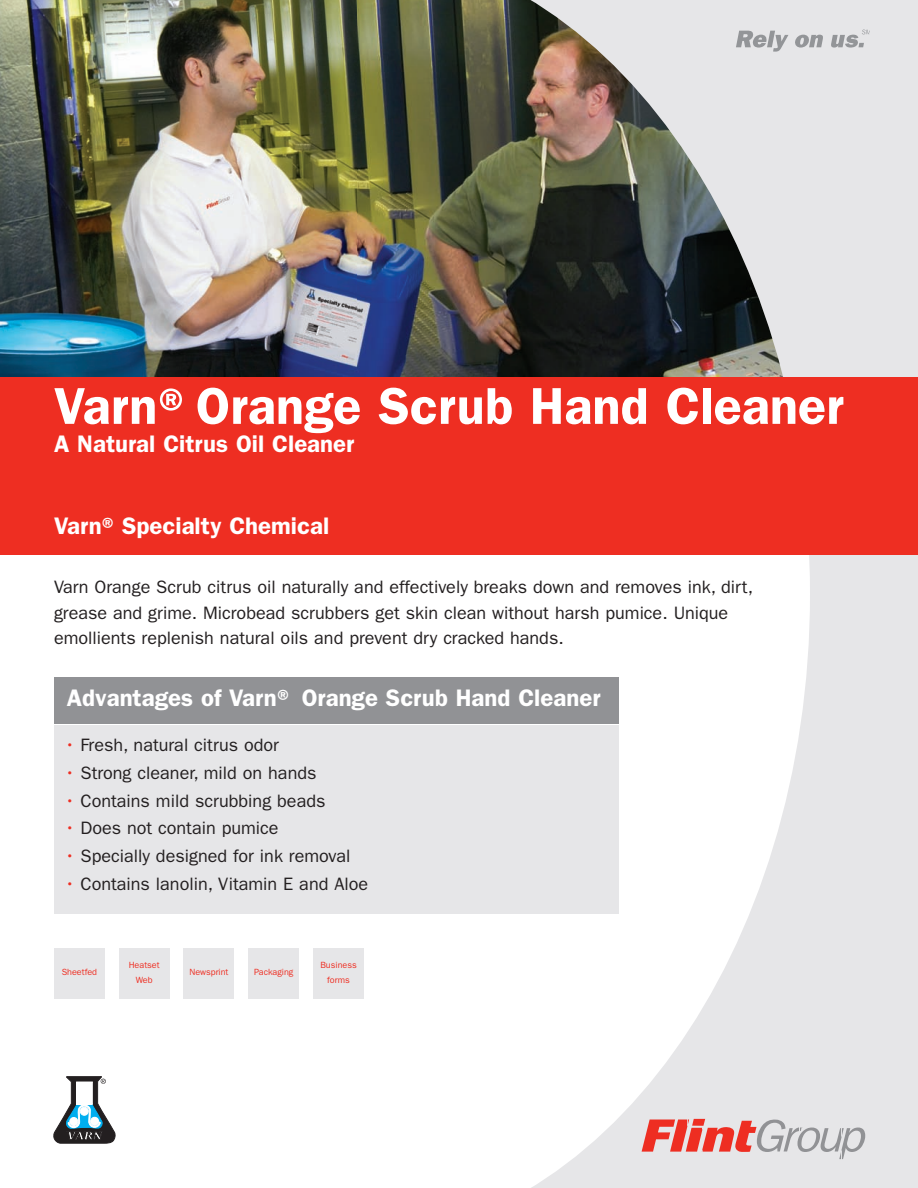
<style>
.page{position:relative;width:918px;height:1188px;background:#fff}
.page>*{position:absolute;margin:0;border:0;box-sizing:border-box;transform-origin:0 0}
.t1{font:600 52.05px "ITC Franklin Gothic Std";color:#fff}
.t2{font:600 24px "ITC Franklin Gothic Std";color:#fff}
.t3{font:18px/25.5px "ITC Franklin Gothic Std";color:#231f20}
.t4{font:9px/15px "ITC Franklin Gothic Std";color:#ee2e22;text-align:center}
.s1{color:#ee2e22}
</style>
<div class="page">
<div style="left:501px;top:0;width:417px;height:1188px;background:#e6e6e8"></div>
<svg style="left:54px;top:555px;width:756px;height:633px;fill:#fff"></svg>
<img style="left:0;top:0;width:805px;height:377px">
<img style="left:0;top:0;width:357px;height:369px">
<svg style="left:642px;top:1119px;width:223px;height:40px"></svg>
<svg style="left:53px;top:1075px;width:65px;height:68px"></svg>
<svg style="left:54px;top:1077px;width:61px;height:66px"></svg>
<div style="left:77px;top:1082px;width:15px;height:22px;background:#fff"></div>
<div style="left:0;top:432px;width:757px;height:173px;background:#fff"></div>
<div style="left:0;top:377px;width:918px;height:178px;background:#ee2e22"></div>
<div style="left:54px;top:678px;width:564px;height:46px;background:#919295"></div>
<div style="left:54px;top:725px;width:564px;height:189px;background:#e6e6e8"></div>
<svg style="left:736px;top:31px;width:52px;height:21px"></svg>
<svg style="left:794px;top:35px;width:29px;height:13px"></svg>
<svg style="left:831px;top:30px;width:39px;height:18px"></svg>
<div style="left:54px;top:948px;width:51px;height:51px;background:#e6e6e8"></div>
<div style="left:119px;top:948px;width:51px;height:51px;background:#e6e6e8"></div>
<div style="left:184px;top:948px;width:50px;height:51px;background:#e6e6e8"></div>
<div style="left:248px;top:948px;width:51px;height:51px;background:#e6e6e8"></div>
<div style="left:313px;top:948px;width:51px;height:51px;background:#e6e6e8"></div>
<h1 class="t1" style="left:54px;top:388px;width:791px">Varn®Orange Scrub Hand Cleaner</h1>
<h2 class="t2" style="left:54px;top:436px;width:302px">A Natural Citrus Oil Cleaner</h2>
<h2 class="t2" style="left:54px;top:517px;width:277px">Varn®Specialty Chemical</h2>
<p class="t3" style="left:54px;top:576px;width:701px">Varn Orange Scrub citrus oil naturally and effectively breaks down and removes ink, dirt, grease and grime. Microbead scrubbers get skin clean without harsh pumice. Unique emollients replenish natural oils and prevent dry cracked hands.</p>
<h2 class="t2" style="left:67px;top:690px;width:535px">Advantages of Varn® Orange Scrub Hand Cleaner</h2>
<p class="t3" style="left:64px;top:733px;width:216px"><span class="s1">•</span> Fresh, natural citrus odor</p>
<p class="t3" style="left:64px;top:761px;width:254px"><span class="s1">•</span> Strong cleaner, mild on hands</p>
<p class="t3" style="left:64px;top:789px;width:263px"><span class="s1">•</span> Contains mild scrubbing beads</p>
<p class="t3" style="left:64px;top:817px;width:216px"><span class="s1">•</span> Does not contain pumice</p>
<p class="t3" style="left:64px;top:845px;width:288px"><span class="s1">•</span> Specially designed for ink removal</p>
<p class="t3" style="left:64px;top:873px;width:305px"><span class="s1">•</span> Contains lanolin, Vitamin E and Aloe</p>
<p class="t4" style="left:62px;top:965px;width:37px">Sheetfed</p>
<p class="t4" style="left:129px;top:958px;width:32px">Heatset<br>Web</p>
<p class="t4" style="left:190px;top:965px;width:40px">Newsprint</p>
<p class="t4" style="left:254px;top:965px;width:41px">Packaging</p>
<p class="t4" style="left:320px;top:958px;width:38px">Business forms</p>
</div>
